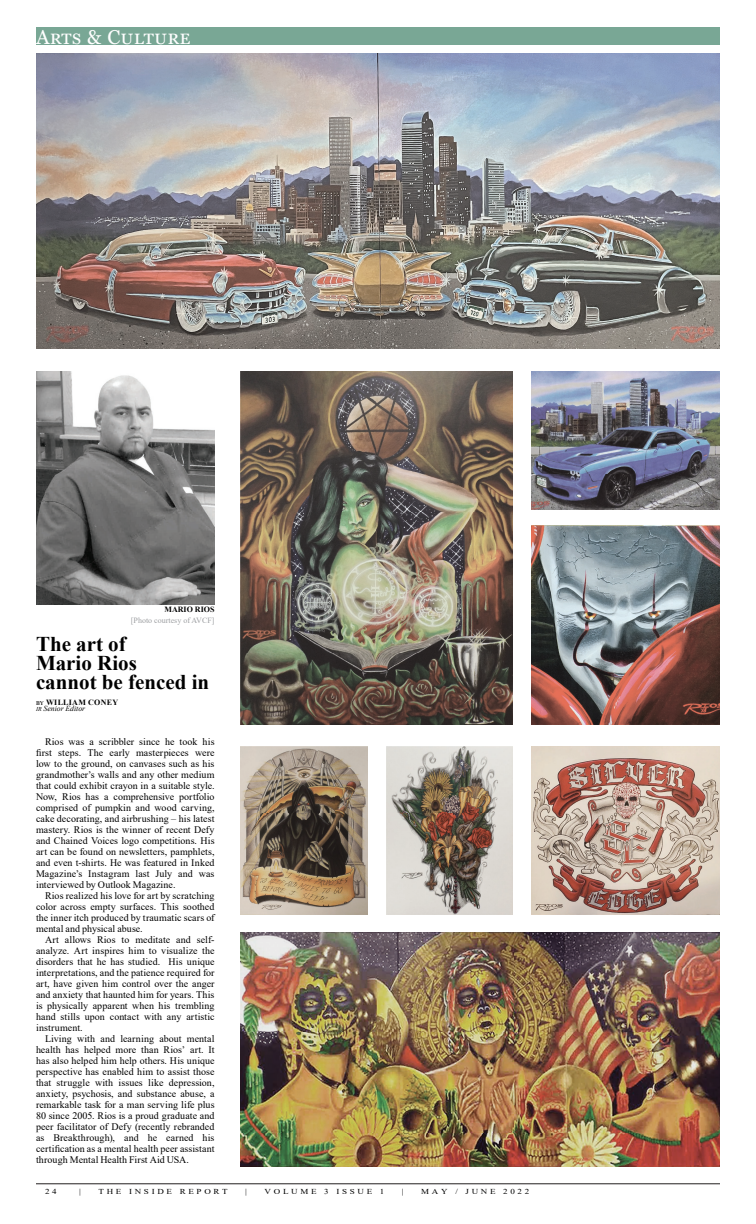
<style>
.page{position:relative;width:756px;height:1224px;background:#fff}
.page>*{position:absolute;margin:0;border:0;box-sizing:border-box;transform-origin:0 0}
.t1{font:700 21px/19px "Times New Roman";color:#000}
.t2{font:20px "Georgia";letter-spacing:.03em;color:#fff}
.t3{font:10px/11px "Times New Roman";letter-spacing:.005em;color:#000;text-align:justify}
.t4{font:8px "Times New Roman";color:#9d9fa2}
.t5{font:700 8px "Times New Roman";letter-spacing:.035em;color:#000}
.t6{font:700 8px "Times New Roman";color:#000}
.t7{font:italic 7.7px "Times New Roman";color:#000}
.t8{font:7.6px "Times New Roman";letter-spacing:.3em;color:#000;scale:1.19 1}
.s1{font-weight:400}
.s2{font-size:6px}
</style>
<div class="page">
<hr style="left:36px;top:1184px;width:684px;height:1px;background:#231f20">
<div style="left:36px;top:27px;width:684px;height:18px;background:#79a795"></div>
<img style="left:241px;top:932px;width:479px;height:235px">
<img style="left:532px;top:747px;width:188px;height:168px">
<img style="left:532px;top:371px;width:188px;height:138px">
<img style="left:241px;top:747px;width:126px;height:168px">
<img style="left:386px;top:747px;width:127px;height:168px">
<img style="left:241px;top:371px;width:272px;height:353px">
<img style="left:36px;top:371px;width:179px;height:233px">
<img style="left:532px;top:526px;width:188px;height:198px">
<img style="left:36px;top:53px;width:684px;height:296px">
<h2 class="t2" style="left:36px;top:25px;width:156px">Arts &amp; CuLturE</h2>
<p class="t6" style="left:165px;top:603px;width:51px">MARIO RIOS</p>
<p class="t4" style="left:131px;top:614px;width:85px">[Photo courtesy of AVCF]</p>
<h1 class="t1" style="left:36px;top:634px;width:175px">The art of<br>Mario Rios<br>cannot be fenced in</h1>
<p class="t5" style="left:36px;top:696px;width:84px"><span class="s1">by</span> WILLIAM CONEY</p>
<p class="t7" style="left:36px;top:704px;width:51px"><span class="s2">IR</span> Senior Editor</p>
<p class="t3" style="left:36px;top:736px;width:180px;text-indent:9px">Rios was a scribbler since he took his first steps. The early masterpieces were low to the ground, on canvases such as his grandmother’s walls and any other medium that could exhibit crayon in a suitable style.<br>Now, Rios has a comprehensive portfolio comprised of pumpkin and wood carving, cake decorating, and airbrushing – his latest mastery. Rios is the winner of recent Defy and Chained Voices logo competitions. His art can be found on newsletters, pamphlets, and even t-shirts. He was featured in Inked Magazine’s Instagram last July and was interviewed by Outlook Magazine.</p>
<p class="t3" style="left:36px;top:890px;width:180px;text-indent:9px">Rios realized his love for art by scratching color across empty surfaces. This soothed the inner itch produced by traumatic scars of mental and physical abuse.</p>
<p class="t3" style="left:36px;top:934px;width:180px;text-indent:9px">Art allows Rios to meditate and self&shy;analyze. Art inspires him to visualize the disorders that he has studied. His unique interpretations, and the patience required for art, have given him control over the anger and anxiety that haunted him for years. This is physically apparent when his trembling hand stills upon contact with any artistic instrument.</p>
<p class="t3" style="left:36px;top:1033px;width:180px;text-indent:9px">Living with and learning about mental health has helped more than Rios’ art. It has also helped him help others. His unique perspective has enabled him to assist those that struggle with issues like depression, anxiety, psychosis, and substance abuse, a remarkable task for a man serving life plus 80 since 2005. Rios is a proud graduate and peer facilitator of Defy (recently rebranded as Breakthrough), and he earned his certification as a mental health peer assistant through Mental Health First Aid USA.</p>
<p class="t8" style="left:45px;top:1186px;width:11px">2 4</p>
<p class="t8" style="left:79px;top:1186px;width:3px">|</p>
<p class="t8" style="left:99px;top:1186px;width:110px">THE INSIDE REPORT</p>
<p class="t8" style="left:245px;top:1186px;width:3px">|</p>
<p class="t8" style="left:265px;top:1186px;width:102px">VOLUME 3 ISSUE 1</p>
<p class="t8" style="left:402px;top:1186px;width:3px">|</p>
<p class="t8" style="left:421px;top:1186px;width:92px">MAY / JUNE 2022</p>
</div>
